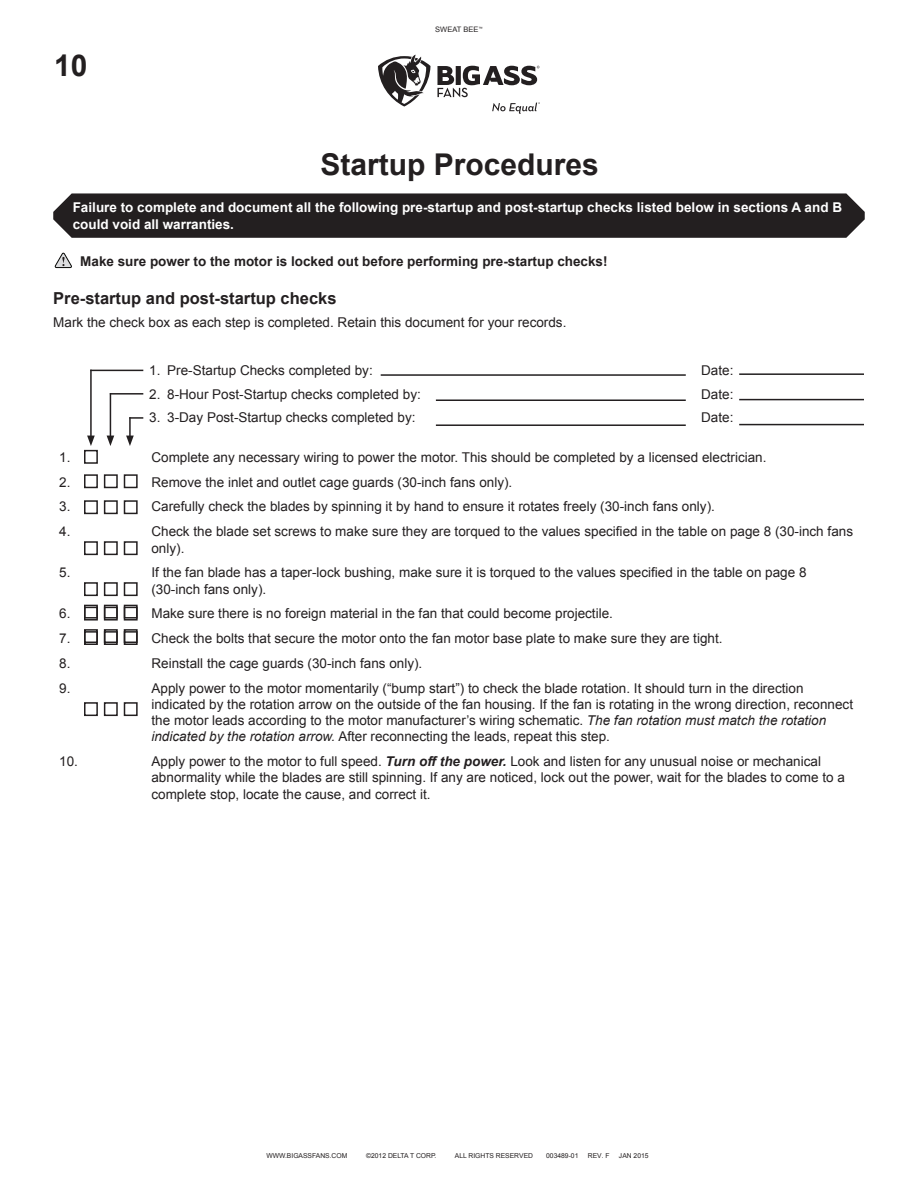
<style>
.page{position:relative;width:918px;height:1188px;background:#fff}
.page>*{position:absolute;margin:0;border:0;box-sizing:border-box;transform-origin:0 0}
.t1{font:700 30px "Arial";color:#231f20}
.t2{font:700 16.5px "Arial";color:#231f20}
.t3{font:13.5px/16.2px "Arial";color:#231f20}
.t4{font:700 13.5px/16.2px "Arial";color:#fff}
.t5{font:700 13.5px "Arial";color:#231f20}
.t6{font:7.5px "Arial";color:#231f20}
.t7{font:6.75px "Arial";color:#231f20}
.s1{font-style:italic}
.s2{font-weight:700;font-style:italic}
</style>
<div class="page">
<svg style="left:378px;top:54px;width:53px;height:53px"></svg>
<svg style="left:437px;top:66px;width:103px;height:48px"></svg>
<div style="left:53px;top:193px;width:812px;height:45px;background:#231f20"></div>
<svg style="left:55px;top:252px;width:17px;height:16px"></svg>
<div style="left:84px;top:605px;width:14px;height:14px;border:2px solid #231f20"></div>
<div style="left:104px;top:605px;width:14px;height:14px;border:2px solid #231f20"></div>
<div style="left:124px;top:605px;width:14px;height:14px;border:2px solid #231f20"></div>
<div style="left:84px;top:629px;width:14px;height:14px;border:2px solid #231f20"></div>
<div style="left:104px;top:629px;width:14px;height:14px;border:2px solid #231f20"></div>
<div style="left:124px;top:629px;width:14px;height:14px;border:2px solid #231f20"></div>
<div style="left:84px;top:702px;width:14px;height:14px;border:2px solid #231f20"></div>
<div style="left:104px;top:702px;width:14px;height:14px;border:2px solid #231f20"></div>
<div style="left:124px;top:702px;width:14px;height:14px;border:2px solid #231f20"></div>
<hr style="left:381px;top:374px;width:305px;height:2px;background:#231f20">
<hr style="left:436px;top:399px;width:250px;height:2px;background:#231f20">
<hr style="left:436px;top:424px;width:250px;height:2px;background:#231f20">
<hr style="left:739px;top:373px;width:125px;height:2px;background:#231f20">
<hr style="left:739px;top:399px;width:125px;height:1px;background:#231f20">
<hr style="left:739px;top:424px;width:125px;height:1px;background:#231f20">
<div style="left:84px;top:450px;width:14px;height:14px;border:2px solid #231f20"></div>
<div style="left:84px;top:474px;width:14px;height:14px;border:2px solid #231f20"></div>
<div style="left:104px;top:474px;width:14px;height:14px;border:2px solid #231f20"></div>
<div style="left:124px;top:474px;width:14px;height:14px;border:2px solid #231f20"></div>
<div style="left:84px;top:500px;width:14px;height:14px;border:2px solid #231f20"></div>
<div style="left:104px;top:500px;width:14px;height:14px;border:2px solid #231f20"></div>
<div style="left:124px;top:500px;width:14px;height:14px;border:2px solid #231f20"></div>
<div style="left:84px;top:541px;width:14px;height:14px;border:2px solid #231f20"></div>
<div style="left:104px;top:541px;width:14px;height:14px;border:2px solid #231f20"></div>
<div style="left:124px;top:541px;width:14px;height:14px;border:2px solid #231f20"></div>
<div style="left:84px;top:582px;width:14px;height:14px;border:2px solid #231f20"></div>
<div style="left:104px;top:582px;width:14px;height:14px;border:2px solid #231f20"></div>
<div style="left:124px;top:582px;width:14px;height:14px;border:2px solid #231f20"></div>
<div style="left:84px;top:607px;width:14px;height:14px;border:2px solid #231f20"></div>
<div style="left:104px;top:607px;width:14px;height:14px;border:2px solid #231f20"></div>
<div style="left:124px;top:607px;width:14px;height:14px;border:2px solid #231f20"></div>
<div style="left:84px;top:631px;width:14px;height:14px;border:2px solid #231f20"></div>
<div style="left:104px;top:631px;width:14px;height:14px;border:2px solid #231f20"></div>
<div style="left:124px;top:631px;width:14px;height:14px;border:2px solid #231f20"></div>
<hr style="left:90px;top:370px;width:53px;height:1px;background:#231f20">
<hr style="left:90px;top:370px;width:2px;height:68px;background:#231f20">
<svg style="left:87px;top:436px;width:8px;height:10px"></svg>
<hr style="left:110px;top:393px;width:33px;height:2px;background:#231f20">
<hr style="left:110px;top:393px;width:1px;height:45px;background:#231f20">
<svg style="left:107px;top:436px;width:7px;height:10px"></svg>
<svg style="left:131px;top:417px;width:12px;height:2px"></svg>
<hr style="left:129px;top:417px;width:2px;height:21px;background:#231f20">
<svg style="left:126px;top:436px;width:8px;height:10px"></svg>
<h1 class="t1" style="left:54px;top:46px;width:35px">10</h1>
<p class="t6" style="left:435px;top:25px;width:49px">SWEAT BEE<sup>™</sup></p>
<h1 class="t1" style="left:321px;top:145px;width:280px">Startup Procedures</h1>
<p class="t4" style="left:73px;top:200px;width:771px">Failure to complete and document all the following pre-startup and post-startup checks listed below in sections A and B could void all warranties.</p>
<p class="t5" style="left:80px;top:252px;width:529px">Make sure power to the motor is locked out before performing pre-startup checks!</p>
<p class="t2" style="left:53px;top:287px;width:285px">Pre-startup and post-startup checks</p>
<p class="t3" style="left:53px;top:315px;width:515px">Mark the check box as each step is completed. Retain this document for your records.</p>
<p class="t3" style="left:149px;top:362px;width:225px">1. Pre-Startup Checks completed by:</p>
<p class="t3" style="left:701px;top:362px;width:34px">Date:</p>
<p class="t3" style="left:149px;top:386px;width:273px">2. 8-Hour Post-Startup checks completed by:</p>
<p class="t3" style="left:701px;top:386px;width:34px">Date:</p>
<p class="t3" style="left:149px;top:410px;width:268px">3. 3-Day Post-Startup checks completed by:</p>
<p class="t3" style="left:701px;top:410px;width:34px">Date:</p>
<p class="t3" style="left:59px;top:449px;width:13px">1.</p>
<p class="t3" style="left:151px;top:449px;width:617px">Complete any necessary wiring to power the motor. This should be completed by a licensed electrician.</p>
<p class="t3" style="left:59px;top:474px;width:13px">2.</p>
<p class="t3" style="left:151px;top:474px;width:362px">Remove the inlet and outlet cage guards (30-inch fans only).</p>
<p class="t3" style="left:59px;top:499px;width:13px">3.</p>
<p class="t3" style="left:151px;top:499px;width:565px">Carefully check the blades by spinning it by hand to ensure it rotates freely (30-inch fans only).</p>
<p class="t3" style="left:59px;top:524px;width:13px">4.</p>
<p class="t3" style="left:151px;top:524px;width:703px">Check the blade set screws to make sure they are torqued to the values specified in the table on page 8 (30-inch fans only).</p>
<p class="t3" style="left:59px;top:565px;width:13px">5.</p>
<p class="t3" style="left:151px;top:565px;width:657px">If the fan blade has a taper-lock bushing, make sure it is torqued to the values specified in the table on page 8 (30-inch fans only).</p>
<p class="t3" style="left:59px;top:606px;width:13px">6.</p>
<p class="t3" style="left:151px;top:606px;width:463px">Make sure there is no foreign material in the fan that could become projectile.</p>
<p class="t3" style="left:59px;top:630px;width:13px">7.</p>
<p class="t3" style="left:151px;top:630px;width:573px">Check the bolts that secure the motor onto the fan motor base plate to make sure they are tight.</p>
<p class="t3" style="left:59px;top:655px;width:13px">8.</p>
<p class="t3" style="left:151px;top:655px;width:272px">Reinstall the cage guards (30-inch fans only).</p>
<p class="t3" style="left:59px;top:680px;width:13px">9.</p>
<p class="t3" style="left:151px;top:680px;width:703px">Apply power to the motor momentarily (“bump start”) to check the blade rotation. It should turn in the direction indicated by the rotation arrow on the outside of the fan housing. If the fan is rotating in the wrong direction, reconnect the motor leads according to the motor manufacturer’s wiring schematic. <span class="s1">The fan rotation must match the rotation indicated by the rotation arrow.</span> After reconnecting the leads, repeat this step.</p>
<p class="t3" style="left:59px;top:754px;width:20px">10.</p>
<p class="t3" style="left:151px;top:754px;width:695px">Apply power to the motor to full speed. <span class="s2">Turn off the power.</span> Look and listen for any unusual noise or mechanical abnormality while the blades are still spinning. If any are noticed, lock out the power, wait for the blades to come to a complete stop, locate the cause, and correct it.</p>
<p class="t7" style="left:266px;top:1151px;width:83px">WWW.BIGASSFANS.COM</p>
<p class="t7" style="left:366px;top:1151px;width:72px">©2012 DELTA T CORP.</p>
<p class="t7" style="left:455px;top:1151px;width:80px">ALL RIGHTS RESERVED</p>
<p class="t7" style="left:546px;top:1151px;width:34px">003489-01</p>
<p class="t7" style="left:588px;top:1151px;width:23px">REV. F</p>
<p class="t7" style="left:619px;top:1151px;width:31px">JAN 2015</p>
</div>
